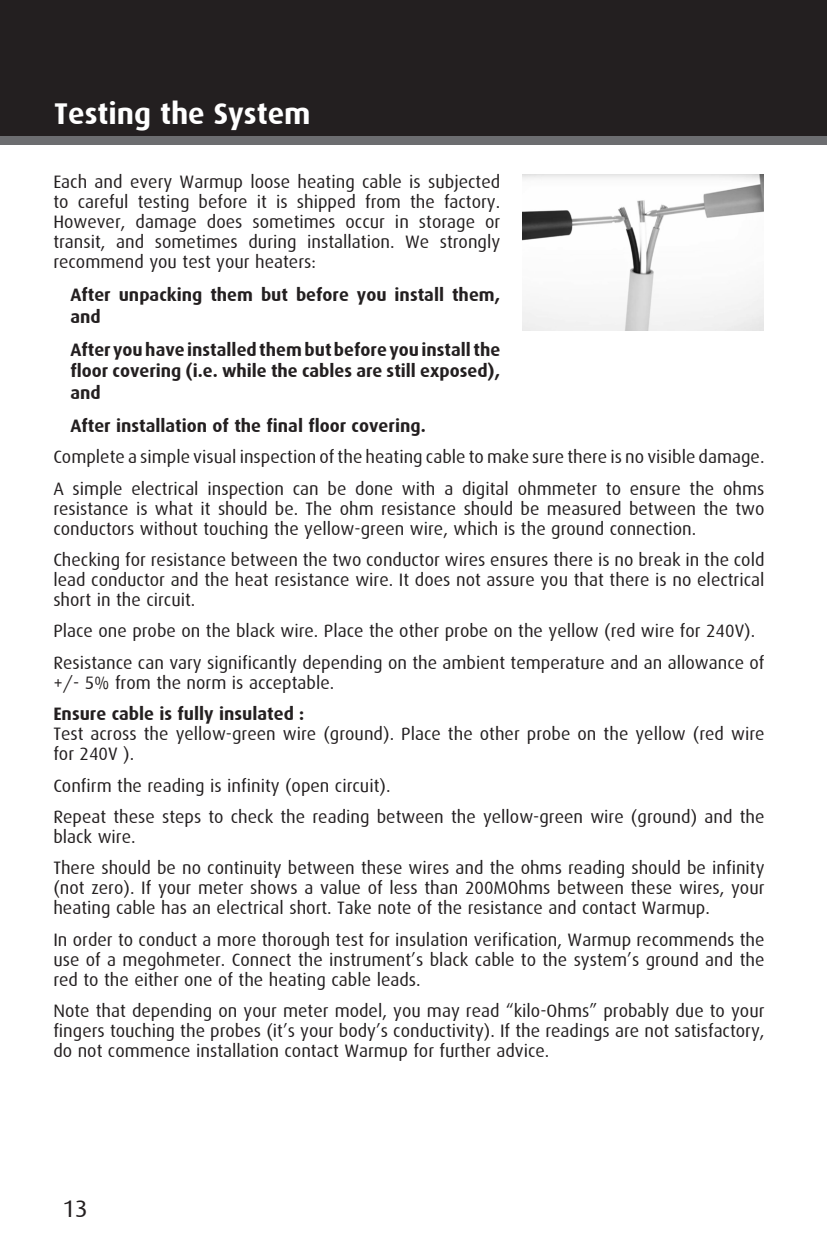
<style>
.page{position:relative;width:827px;height:1259px;background:#fff}
.page>*{position:absolute;margin:0;border:0;box-sizing:border-box;transform-origin:0 0}
.HEADING{font:700 30px "Dax";color:#fff}
.t1{font:24px "Dax";color:#231f20}
.BODY_TEXT_-_PAR{font:18px/20px "Dax";color:#231f20;text-align:justify}
.BODY_TEXT_-_PAR-2{font:700 18px/21.6px "Dax";color:#231f20}
</style>
<div class="page">
<div style="left:0;top:0;width:826px;height:144px;background:#6c6d70"></div>
<div style="left:0;top:0;width:826px;height:136px;background:#231f20"></div>
<img style="left:522px;top:174px;width:241px;height:156px">
<p class="HEADING" style="left:54px;top:97px;width:258px">Testing the System</p>
<p class="BODY_TEXT_-_PAR" style="left:53px;top:172px;width:448px">Each and every Warmup loose heating cable is subjected to careful testing before it is shipped from the factory.<br>However, damage does sometimes occur in storage or transit, and sometimes during installation. We strongly recommend you test your heaters:</p>
<p class="BODY_TEXT_-_PAR-2" style="left:70px;top:284px;width:431px">After unpacking them but before you install them, and</p>
<p class="BODY_TEXT_-_PAR-2" style="left:70px;top:339px;width:431px;text-align:justify">After you have installed them but before you install the floor covering (i.e. while the cables are still exposed), and</p>
<p class="BODY_TEXT_-_PAR-2" style="left:70px;top:415px;width:356px">After installation of the final floor covering.</p>
<p class="BODY_TEXT_-_PAR" style="left:53px;top:447px;width:712px">Complete a simple visual inspection of the heating cable to make sure there is no visible damage.</p>
<p class="BODY_TEXT_-_PAR" style="left:53px;top:478px;width:712px">A simple electrical inspection can be done with a digital ohmmeter to ensure the ohms resistance is what it should be. The ohm resistance should be measured between the two conductors without touching the yellow-green wire, which is the ground connection.</p>
<p class="BODY_TEXT_-_PAR" style="left:53px;top:550px;width:712px">Checking for resistance between the two conductor wires ensures there is no break in the cold lead conductor and the heat resistance wire. It does not assure you that there is no electrical short in the circuit.</p>
<p class="BODY_TEXT_-_PAR" style="left:53px;top:621px;width:703px">Place one probe on the black wire. Place the other probe on the yellow (red wire for 240V).</p>
<p class="BODY_TEXT_-_PAR" style="left:53px;top:652px;width:712px">Resistance can vary significantly depending on the ambient temperature and an allowance of +/- 5% from the norm is acceptable.</p>
<p class="BODY_TEXT_-_PAR-2" style="left:53px;top:703px;width:252px">Ensure cable is fully insulated :</p>
<p class="BODY_TEXT_-_PAR" style="left:53px;top:724px;width:712px">Test across the yellow-green wire (ground). Place the other probe on the yellow (red wire for 240V ).</p>
<p class="BODY_TEXT_-_PAR" style="left:53px;top:775px;width:338px">Confirm the reading is infinity (open circuit).</p>
<p class="BODY_TEXT_-_PAR" style="left:53px;top:806px;width:712px">Repeat these steps to check the reading between the yellow-green wire (ground) and the black wire.</p>
<p class="BODY_TEXT_-_PAR" style="left:53px;top:858px;width:712px">There should be no continuity between these wires and the ohms reading should be infinity (not zero). If your meter shows a value of less than 200MOhms between these wires, your heating cable has an electrical short. Take note of the resistance and contact Warmup.</p>
<p class="BODY_TEXT_-_PAR" style="left:53px;top:929px;width:712px">In order to conduct a more thorough test for insulation verification, Warmup recommends the use of a megohmeter. Connect the instrument’s black cable to the system’s ground and the red to the either one of the heating cable leads.</p>
<p class="BODY_TEXT_-_PAR" style="left:53px;top:1000px;width:712px">Note that depending on your meter model, you may read “kilo-Ohms” probably due to your fingers touching the probes (it’s your body’s conductivity). If the readings are not satisfactory, do not commence installation contact Warmup for further advice.</p>
<h2 class="t1" style="left:62px;top:1194px;width:27px">13</h2>
</div>
